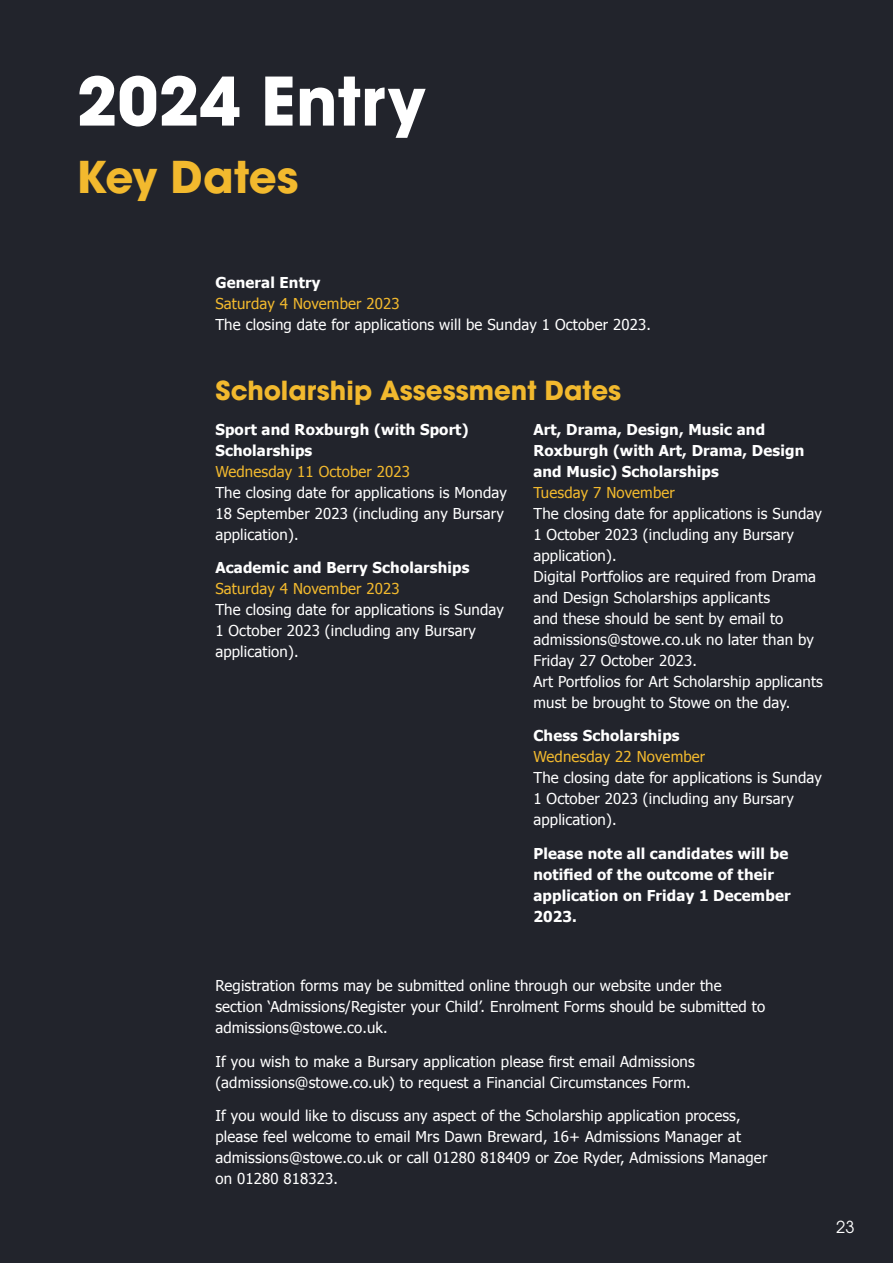
<style>
.page{position:relative;width:893px;height:1263px;background:#22242c}
.page>*{position:absolute;margin:0;border:0;box-sizing:border-box;transform-origin:0 0}
.t1{font:700 66.3px "ITC Avant Garde Pro";color:#fff}
.t2{font:700 43.5px "ITC Avant Garde Pro";letter-spacing:-.01em;color:#f2b92e}
.t3{font:700 26.1px "ITC Avant Garde Pro";color:#f2b92e}
.t4{font:16.5px "ITC Avant Garde Pro";color:#fff}
.t5{font:15px/21px "Tahoma";letter-spacing:.01em;color:#fff}
.t6{font:700 15px/21px "Tahoma";letter-spacing:.01em;color:#fff}
.s1{font-weight:700}
.s2{color:#f2b92e}
</style>
<div class="page">
<p class="t1" style="left:77px;top:57px;width:351px">2024 Entry</p>
<p class="t2" style="left:77px;top:148px;width:223px">Key Dates</p>
<p class="t5" style="left:215px;top:271px;width:437px"><span class="s1">General Entry<br></span><span class="s2">Saturday 4 November 2023<br></span>The closing date for applications will be Sunday 1 October 2023.</p>
<p class="t3" style="left:215px;top:373px;width:407px">Scholarship Assessment Dates</p>
<p class="t5" style="left:215px;top:418px;width:293px"><span class="s1">Sport and Roxburgh (with Sport)<br>Scholarships<br></span><span class="s2">Wednesday 11 October 2023<br></span>The closing date for applications is Monday<br>18 September 2023 (including any Bursary application).</p>
<p class="t5" style="left:215px;top:557px;width:290px"><span class="s1">Academic and Berry Scholarships<br></span><span class="s2">Saturday 4 November 2023<br></span>The closing date for applications is Sunday<br>1 October 2023 (including any Bursary application).</p>
<p class="t5" style="left:533px;top:418px;width:291px"><span class="s1">Art, Drama, Design, Music and Roxburgh (with Art, Drama, Design and Music) Scholarships<br></span><span class="s2">Tuesday 7 November<br></span>The closing date for applications is Sunday 1 October 2023 (including any Bursary application).<br>Digital Portfolios are required from Drama and Design Scholarships applicants<br>and these should be sent by email to admissions@stowe.co.uk no later than by Friday 27 October 2023.<br>Art Portfolios for Art Scholarship applicants must be brought to Stowe on the day.</p>
<p class="t5" style="left:533px;top:725px;width:290px"><span class="s1">Chess Scholarships<br></span><span class="s2">Wednesday 22 November<br></span>The closing date for applications is Sunday<br>1 October 2023 (including any Bursary application).</p>
<p class="t6" style="left:533px;top:842px;width:259px">Please note all candidates will be notified of the outcome of their application on Friday 1 December<br>2023.</p>
<p class="t5" style="left:215px;top:974px;width:551px">Registration forms may be submitted online through our website under the section ‘Admissions/Register your Child’. Enrolment Forms should be submitted to admissions@stowe.co.uk.</p>
<p class="t5" style="left:215px;top:1050px;width:481px">If you wish to make a Bursary application please first email Admissions (admissions@stowe.co.uk) to request a Financial Circumstances Form.</p>
<p class="t5" style="left:215px;top:1105px;width:553px">If you would like to discuss any aspect of the Scholarship application process, please feel welcome to email Mrs Dawn Breward, 16+ Admissions Manager at admissions@stowe.co.uk or call 01280 818409 or Zoe Ryder, Admissions Manager on 01280 818323.</p>
<p class="t4" style="left:836px;top:1216px;width:20px">23</p>
</div>
